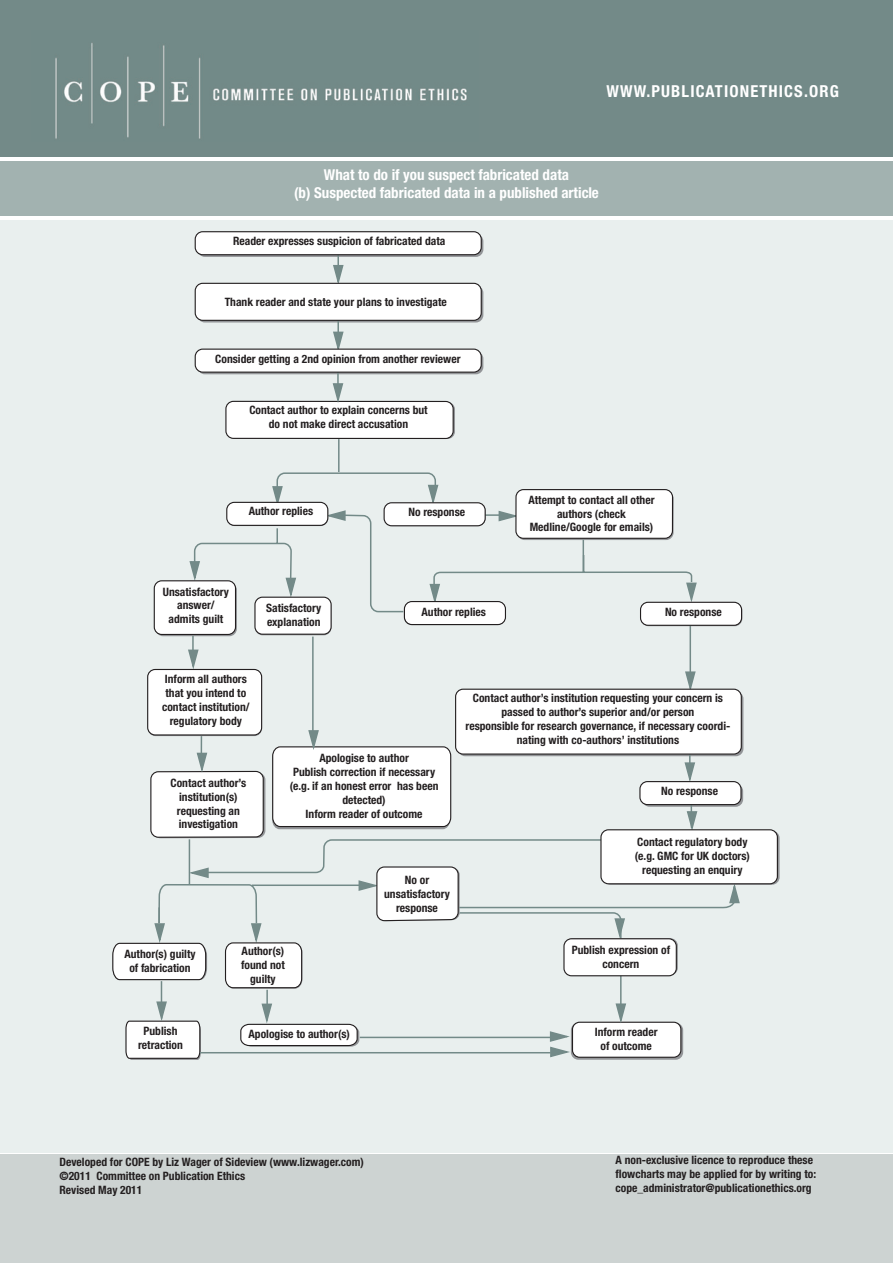
<style>
.page{position:relative;width:893px;height:1263px;background:#fff}
.page>*{position:absolute;margin:0;border:0;box-sizing:border-box;transform-origin:0 0}
.t1{font:700 condensed 16.5px "Helvetica Neue LT Std";letter-spacing:.07em;color:#fff}
.t2{font:700 condensed 15px/18px "Helvetica Neue LT Std";color:#fff;text-align:center}
.t3{font:700 condensed 11.55px/13.8px "Helvetica Neue LT Std";color:#231f20;text-align:center}
</style>
<div class="page">
<div style="left:0;top:0;width:893px;height:157px;background:#738a88"></div>
<div style="left:0;top:161px;width:893px;height:55px;background:#a2b2b0"></div>
<div style="left:0;top:220px;width:893px;height:933px;background:#e9efee"></div>
<div style="left:0;top:1155px;width:893px;height:108px;background:#cdd3d2"></div>
<svg style="left:197px;top:285px;width:286px;height:37px"></svg>
<svg style="left:197px;top:234px;width:286px;height:23px"></svg>
<svg style="left:197px;top:351px;width:286px;height:23px"></svg>
<svg style="left:156px;top:583px;width:81px;height:53px"></svg>
<svg style="left:332px;top:255px;width:13px;height:28px"></svg>
<svg style="left:332px;top:321px;width:13px;height:28px"></svg>
<svg style="left:189px;top:561px;width:4px;height:13px"></svg>
<hr style="left:689px;top:624px;width:2px;height:51px;background:#738a88">
<svg style="left:684px;top:670px;width:13px;height:19px"></svg>
<svg style="left:187px;top:636px;width:13px;height:33px"></svg>
<svg style="left:693px;top:582px;width:5px;height:20px"></svg>
<svg style="left:193px;top:472px;width:500px;height:141px"></svg>
<div style="left:195px;top:283px;width:286px;height:37px;background:#fff;border-radius:8px"></div>
<div style="left:195px;top:283px;width:287px;height:38px;border:1px solid #231f20;border-radius:8px"></div>
<div style="left:226px;top:401px;width:227px;height:37px;background:#fff;border-radius:8px"></div>
<div style="left:225px;top:401px;width:229px;height:38px;border:1px solid #231f20;border-radius:8px"></div>
<div style="left:255px;top:597px;width:76px;height:37px;background:#fff;border-radius:8px"></div>
<div style="left:254px;top:597px;width:78px;height:38px;border:1px solid #231f20;border-radius:8px"></div>
<div style="left:195px;top:232px;width:286px;height:23px;background:#fff;border-radius:8px"></div>
<div style="left:195px;top:231px;width:287px;height:24px;border:1px solid #231f20;border-radius:8px"></div>
<svg style="left:332px;top:373px;width:12px;height:30px"></svg>
<div style="left:227px;top:502px;width:101px;height:23px;background:#fff;border-radius:8px"></div>
<div style="left:226px;top:502px;width:102px;height:24px;border:1px solid #231f20;border-radius:8px"></div>
<div style="left:404px;top:601px;width:101px;height:23px;background:#fff;border-radius:8px"></div>
<div style="left:404px;top:601px;width:102px;height:24px;border:1px solid #231f20;border-radius:8px"></div>
<div style="left:384px;top:503px;width:101px;height:23px;background:#fff;border-radius:8px"></div>
<div style="left:384px;top:502px;width:102px;height:24px;border:1px solid #231f20;border-radius:8px"></div>
<div style="left:640px;top:602px;width:102px;height:23px;background:#fff;border-radius:8px"></div>
<div style="left:640px;top:602px;width:102px;height:24px;border:1px solid #231f20;border-radius:8px"></div>
<div style="left:516px;top:490px;width:156px;height:48px;background:#fff;border-radius:8px"></div>
<div style="left:515px;top:489px;width:158px;height:50px;border:1px solid #231f20;border-radius:8px"></div>
<div style="left:154px;top:581px;width:82px;height:53px;background:#fff;border-radius:8px"></div>
<div style="left:154px;top:580px;width:82px;height:55px;border:1px solid #231f20;border-radius:8px"></div>
<div style="left:456px;top:689px;width:285px;height:65px;background:#fff;border-radius:8px"></div>
<div style="left:455px;top:689px;width:287px;height:66px;border:1px solid #231f20;border-radius:8px"></div>
<div style="left:148px;top:669px;width:114px;height:66px;background:#fff;border-radius:8px"></div>
<div style="left:147px;top:669px;width:115px;height:66px;border:1px solid #231f20;border-radius:8px"></div>
<hr style="left:338px;top:439px;width:2px;height:33px;background:#738a88">
<hr style="left:312px;top:637px;width:2px;height:95px;background:#738a88">
<div style="left:195px;top:349px;width:286px;height:23px;background:#fff;border-radius:8px"></div>
<div style="left:195px;top:349px;width:287px;height:24px;border:1px solid #231f20;border-radius:8px"></div>
<img style="left:55px;top:43px;width:412px;height:96px">
<hr style="left:583px;top:540px;width:1px;height:33px;background:#738a88">
<div style="left:601px;top:830px;width:176px;height:54px;background:#fff;border-radius:8px"></div>
<div style="left:600px;top:829px;width:178px;height:55px;border:1px solid #231f20;border-radius:8px"></div>
<svg style="left:112px;top:729px;width:629px;height:331px"></svg>
<h1 class="t1" style="left:606px;top:81px;width:234px">www.publicationethics.org</h1>
<p class="t2" style="left:294px;top:166px;width:306px">What to do if you suspect fabricated data<br>(b) Suspected fabricated data in a published article</p>
<p class="t3" style="left:233px;top:234px;width:214px">Reader expresses suspicion of fabricated data</p>
<p class="t3" style="left:225px;top:295px;width:224px">Thank reader and state your plans to investigate</p>
<p class="t3" style="left:215px;top:351px;width:247px">Consider getting a 2nd opinion from another reviewer</p>
<p class="t3" style="left:249px;top:403px;width:180px">Contact author to explain concerns but do not make direct accusation</p>
<p class="t3" style="left:249px;top:504px;width:66px">Author replies</p>
<p class="t3" style="left:163px;top:584px;width:68px">Unsatisfactory answer/ admits guilt</p>
<p class="t3" style="left:266px;top:601px;width:57px;text-align:left">Satisfactory explanation</p>
<p class="t3" style="left:162px;top:672px;width:89px">Inform all authors that you intend to contact institution/ regulatory body</p>
<p class="t3" style="left:408px;top:505px;width:58px">No response</p>
<p class="t3" style="left:422px;top:605px;width:66px">Author replies</p>
<p class="t3" style="left:528px;top:492px;width:128px">Attempt to contact all other authors (check<br>Medline/Google for emails)</p>
<p class="t3" style="left:665px;top:605px;width:58px">No response</p>
<p class="t3" style="left:465px;top:691px;width:266px">Contact author’s institution requesting your concern is passed to author’s superior and/or person<br>responsible for research governance, if necessary coordi&shy;nating with co-authors’ institutions</p>
<p class="t3" style="left:171px;top:776px;width:77px">Contact author’s institution(s) requesting an investigation</p>
<p class="t3" style="left:290px;top:751px;width:150px">Apologise to author<br>Publish correction if necessary (e.g. if an honest error has been detected)<br>Inform reader of outcome</p>
<p class="t3" style="left:384px;top:873px;width:67px">No or unsatisfactory response</p>
<p class="t3" style="left:124px;top:947px;width:73px">Author(s) guilty of fabrication</p>
<p class="t3" style="left:138px;top:1024px;width:46px">Publish retraction</p>
<p class="t3" style="left:241px;top:944px;width:45px">Author(s) found not guilty</p>
<p class="t3" style="left:248px;top:1027px;width:103px">Apologise to author(s)</p>
<p class="t3" style="left:60px;top:1155px;width:306px;text-align:left;text-indent:93px">by Liz Wager of Sideview (www.lizwager.com) ©2011 Committee on Publication Ethics<br>Revised May 2011</p>
<p class="t3" style="left:60px;top:1155px;width:73px">Developed for COPE</p>
<p class="t3" style="left:661px;top:784px;width:58px">No response</p>
<p class="t3" style="left:635px;top:835px;width:117px">Contact regulatory body (e.g. GMC for UK doctors) requesting an enquiry</p>
<p class="t3" style="left:572px;top:943px;width:100px">Publish expression of concern</p>
<p class="t3" style="left:595px;top:1025px;width:64px">Inform reader of outcome</p>
<p class="t3" style="left:615px;top:1153px;width:202px;text-align:left">A non-exclusive licence to reproduce these flowcharts may be applied for by writing to: cope_administrator@publicationethics.org</p>
</div>
